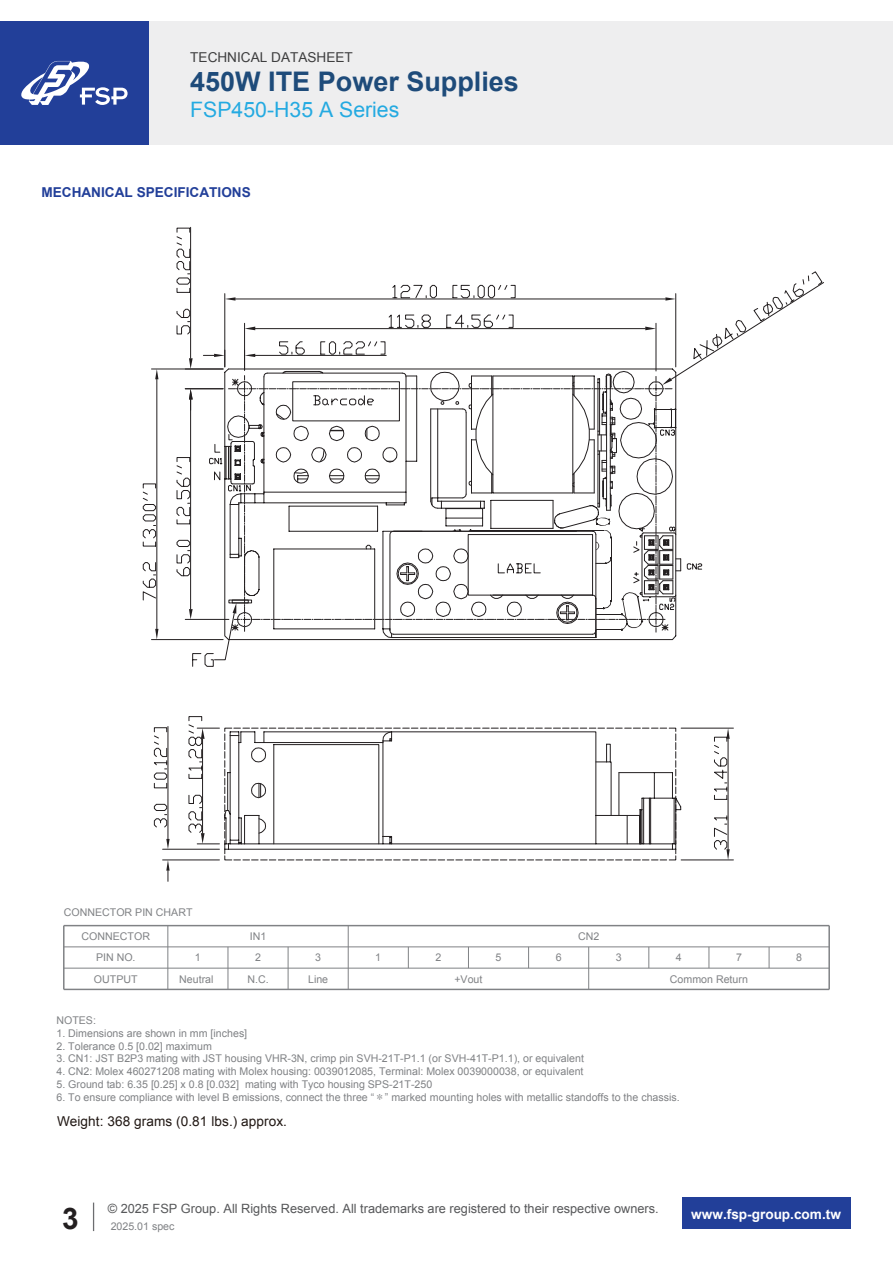
<style>
.page{position:relative;width:893px;height:1263px;background:#fff}
.page>*{position:absolute;margin:0;border:0;box-sizing:border-box;transform-origin:0 0}
.t1{font:700 29.7px "Arial";color:#231f20}
.t2{font:700 27px "Arial";color:#1e4b7a}
.t3{font:21.3px "Arial";color:#24aae1}
.t4{font:13.65px "Arial";letter-spacing:.005em;color:#211814}
.t5{font:700 13.65px "Arial";color:#223f99}
.t6{font:700 13.65px "Arial";color:#fff}
.t7{font:13.65px "Arial";color:#3e3e3f}
.t8{font:12.75px "Arial";color:#57585a}
.t9{font:10.65px/21.3px "Arial";color:#808285;text-align:center}
.s1{font-family:"Adobe Ming Std";font-weight:300}
</style>
<div class="page">
<svg style="left:93px;top:1202px;width:1px;height:29px"></svg>
<div style="left:682px;top:1197px;width:168px;height:32px;background:#223f99"></div>
<hr style="left:167px;top:925px;width:1px;height:64px;background:#808285">
<hr style="left:228px;top:947px;width:1px;height:42px;background:#808285">
<hr style="left:288px;top:947px;width:1px;height:42px;background:#808285">
<hr style="left:348px;top:925px;width:1px;height:64px;background:#808285">
<svg style="left:408px;top:947px;width:1px;height:21px"></svg>
<svg style="left:468px;top:947px;width:1px;height:21px"></svg>
<svg style="left:528px;top:947px;width:1px;height:21px"></svg>
<hr style="left:588px;top:947px;width:1px;height:42px;background:#808285">
<svg style="left:648px;top:947px;width:1px;height:21px"></svg>
<svg style="left:708px;top:947px;width:1px;height:21px"></svg>
<svg style="left:769px;top:947px;width:1px;height:21px"></svg>
<hr style="left:828px;top:925px;width:2px;height:64px;background:#808285">
<hr style="left:63px;top:925px;width:2px;height:64px;background:#808285">
<hr style="left:64px;top:968px;width:765px;height:1px;background:#808285">
<hr style="left:64px;top:946px;width:765px;height:1px;background:#808285">
<hr style="left:64px;top:925px;width:765px;height:1px;background:#808285">
<hr style="left:64px;top:989px;width:765px;height:1px;background:#808285">
<div style="left:0;top:21px;width:893px;height:124px;background:#eeeeef"></div>
<div style="left:0;top:21px;width:149px;height:124px;background:#223f99"></div>
<svg style="left:21px;top:61px;width:107px;height:44px"></svg>
<svg style="left:153px;top:727px;width:581px;height:134px"></svg>
<svg style="left:209px;top:727px;width:519px;height:123px"></svg>
<svg style="left:273px;top:727px;width:382px;height:118px"></svg>
<svg style="left:142px;top:226px;width:682px;height:441px"></svg>
<p class="t7" style="left:190px;top:48px;width:164px">TECHNICAL DATASHEET</p>
<h2 class="t2" style="left:190px;top:64px;width:330px">450W ITE Power Supplies</h2>
<h3 class="t3" style="left:190px;top:95px;width:211px">FSP450-H35 A Series</h3>
<p class="t5" style="left:41px;top:183px;width:211px">MECHANICAL SPECIFICATIONS</p>
<p class="t9" style="left:64px;top:902px;width:130px">CONNECTOR PIN CHART</p>
<p class="t9" style="left:82px;top:926px;width:70px">CONNECTOR<br>PIN NO.<br>OUTPUT</p>
<p class="t9" style="left:578px;top:926px;width:23px">CN2</p>
<p class="t9" style="left:247px;top:926px;width:23px">IN1<br>2<br>N.C.</p>
<p class="t9" style="left:179px;top:947px;width:36px">1<br>Neutral</p>
<p class="t9" style="left:375px;top:947px;width:7px">1</p>
<p class="t9" style="left:308px;top:947px;width:22px">3<br>Line</p>
<p class="t9" style="left:435px;top:947px;width:7px">2</p>
<p class="t9" style="left:496px;top:947px;width:7px">5</p>
<p class="t9" style="left:556px;top:947px;width:7px">6</p>
<p class="t9" style="left:616px;top:947px;width:7px">3</p>
<p class="t9" style="left:676px;top:947px;width:7px">4</p>
<p class="t9" style="left:736px;top:947px;width:7px">7</p>
<p class="t9" style="left:796px;top:947px;width:7px">8</p>
<p class="t9" style="left:454px;top:968px;width:30px">+Vout</p>
<p class="t9" style="left:670px;top:968px;width:79px">Common Return</p>
<p class="t9" style="left:56px;top:1010px;width:41px">NOTES:</p>
<p class="t9" style="left:56px;top:1022px;width:192px">1. Dimensions are shown in mm [inches]</p>
<p class="t9" style="left:56px;top:1035px;width:157px">2. Tolerance 0.5 [0.02] maximum</p>
<p class="t9" style="left:56px;top:1048px;width:529px">3. CN1: JST B2P3 mating with JST housing VHR-3N, crimp pin SVH-21T-P1.1 (or SVH-41T-P1.1), or equivalent</p>
<p class="t9" style="left:56px;top:1061px;width:529px">4. CN2: Molex 460271208 mating with Molex housing: 0039012085, Terminal: Molex 0039000038, or equivalent</p>
<p class="t9" style="left:56px;top:1073px;width:377px">5. Ground tab: 6.35 [0.25] x 0.8 [0.032] mating with Tyco housing SPS-21T-250</p>
<p class="t9" style="left:56px;top:1086px;width:625px">6. To ensure compliance with level B emissions, connect the three “<span class="s1">＊</span>” marked mounting holes with metallic standoffs to the chassis.</p>
<p class="t4" style="left:57px;top:1112px;width:232px">Weight: 368 grams (0.81 lbs.) approx.</p>
<p class="t8" style="left:108px;top:1200px;width:553px">© 2025 FSP Group. All Rights Reserved. All trademarks are registered to their respective owners.</p>
<p class="t9" style="left:111px;top:1216px;width:65px">2025.01 spec</p>
<h1 class="t1" style="left:62px;top:1199px;width:18px">3</h1>
<p class="t6" style="left:691px;top:1205px;width:151px">www.fsp-group.com.tw</p>
</div>
